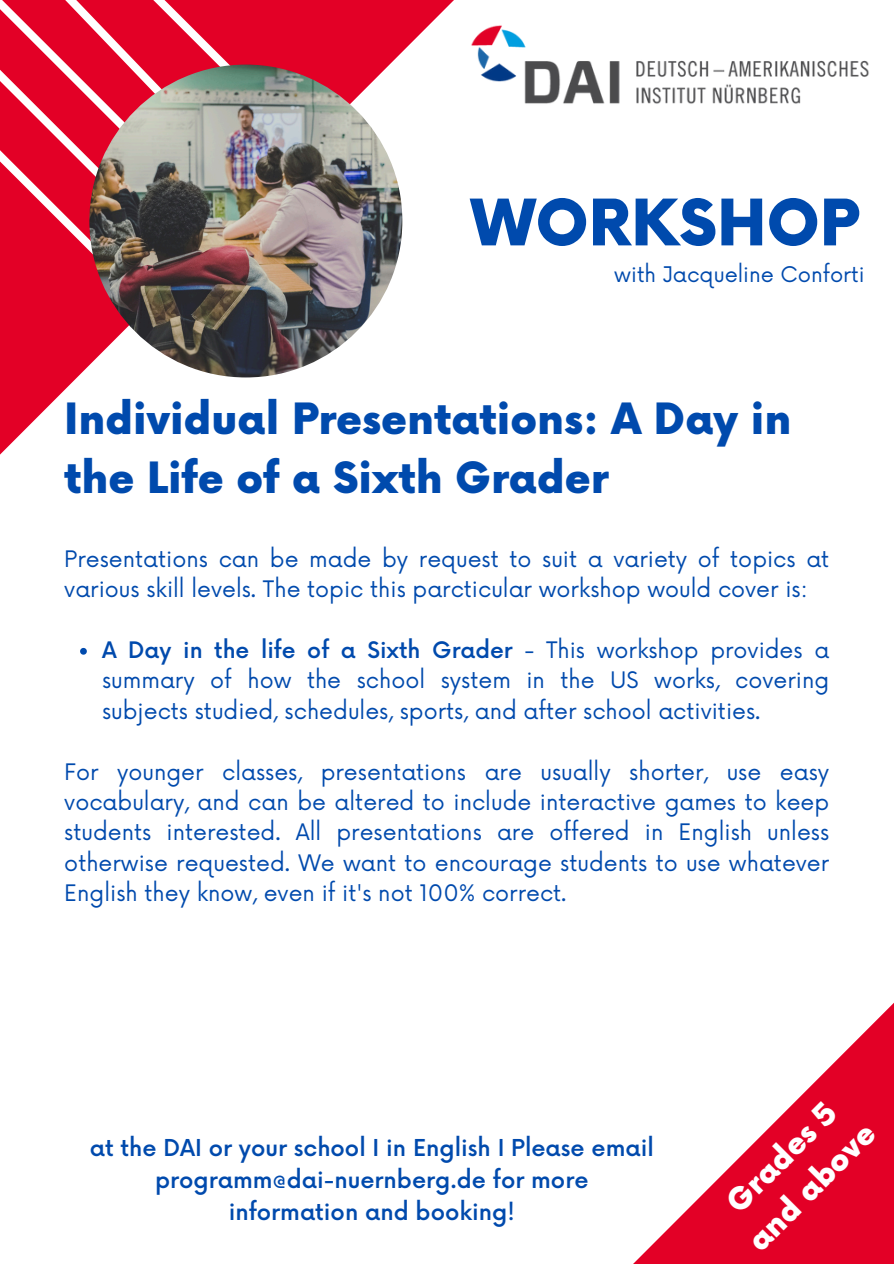
<style>
.page{position:relative;width:894px;height:1264px;background:#fff}
.page>*{position:absolute;margin:0;border:0;box-sizing:border-box;transform-origin:0 0}
.t1{font:900 62.4px "Now";color:#004aad}
.t2{font:900 42px/58.5px "Now";color:#004aad}
.t3{font:900 30.6px/42.2px "Now";color:#fff;text-align:center}
.t4{font:500 22.65px/31.7px "Now";color:#004aad;text-align:center}
.t5{font:22.2px/30.3px "Now";color:#004aad;text-align:justify}
.t6{font:21px "Now";color:#004aad}
.s1{font-weight:500}
</style>
<div class="page">
<svg style="left:0;top:0;width:454px;height:454px"></svg>
<svg style="left:0;top:0;width:275px;height:255px;background:#e62142"></svg>
<img style="left:446px;top:17px;width:423px;height:95px">
<svg style="left:634px;top:1004px;width:259px;height:259px"></svg>
<svg style="left:80px;top:648px;width:7px;height:6px"></svg>
<img style="left:89px;top:65px;width:313px;height:312px;border-radius:50%">
<h2 class="t1" style="left:471px;top:189px;width:389px">WORKSHOP</h2>
<p class="t6" style="left:614px;top:263px;width:252px">with Jacqueline Conforti</p>
<p class="t2" style="left:64px;top:392px;width:728px">Individual Presentations: A Day in the Life of a Sixth Grader</p>
<p class="t5" style="left:64px;top:545px;width:766px">Presentations can be made by request to suit a variety of topics at various skill levels. The topic this parcticular workshop would cover is:</p>
<p class="t5" style="left:102px;top:636px;width:728px"><span class="s1">A Day in the life of a Sixth Grader</span> - This workshop provides a summary of how the school system in the US works, covering subjects studied, schedules, sports, and after school activities.</p>
<h1 class="t5" style="left:64px;top:757px;width:766px">For younger classes, presentations are usually shorter, use easy vocabulary, and can be altered to include interactive games to keep students interested. All presentations are offered in English unless otherwise requested. We want to encourage students to use whatever English they know, even if it's not 100% correct.</h1>
<p class="t4" style="left:90px;top:1133px;width:565px">at the DAI or your school I in English I Please email programm@dai-nuernberg.de for more information and booking!</p>
<h3 class="t3" style="left:709px;top:1201px;width:167px;rotate:-45deg">Grades 5 and above</h3>
</div>
